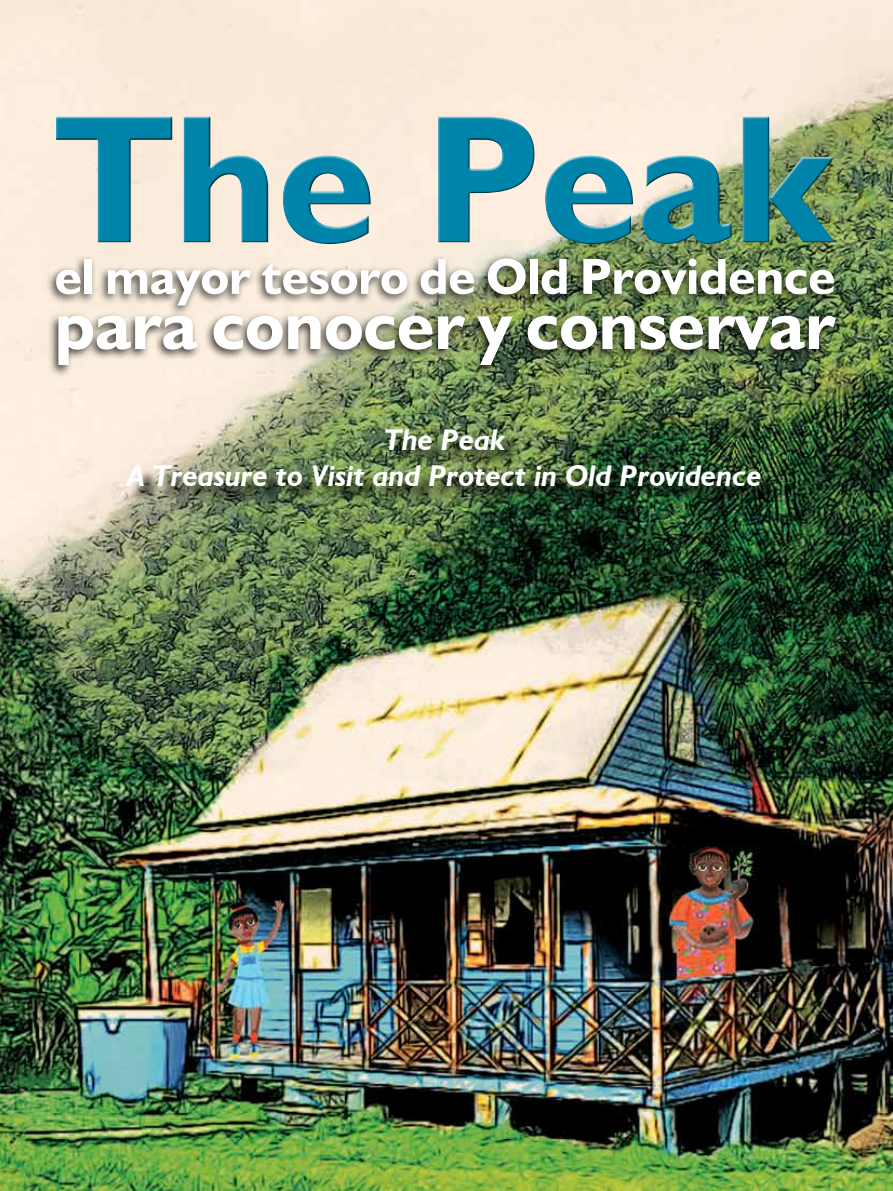
<style>
.page{position:relative;width:893px;height:1191px;background:#fff}
.page>*{position:absolute;margin:0;border:0;box-sizing:border-box;transform-origin:0 0}
.t1{font:700 184.05px "Humanist 521 BT";color:#0084a9}
.t2{font:700 70.5px "Humanist 521 BT";color:#fff}
.t3{font:700 51px "Humanist 521 BT";color:#fff}
.t4{font:italic 700 30px/36px "Humanist 521 BT";color:#fff;text-align:center}
</style>
<div class="page">
<img style="left:0;top:0;width:893px;height:1191px">
<div style="left:54px;top:115px;width:783px;height:131px;background:#000;opacity:.75"></div>
<div style="left:46px;top:253px;width:795px;height:124px;background:#000;opacity:.75"></div>
<div style="left:129px;top:432px;width:650px;height:73px;background:#000;opacity:.75"></div>
<h1 class="t1" style="left:55px;top:65px;width:781px">The Peak</h1>
<h3 class="t3" style="left:55px;top:245px;width:782px">el mayor tesoro de Old Providence</h3>
<h2 class="t2" style="left:55px;top:281px;width:782px">para conocer y conservar</h2>
<p class="t4" style="left:127px;top:421px;width:636px">The Peak<br>A Treasure to Visit and Protect in Old Providence</p>
</div>
